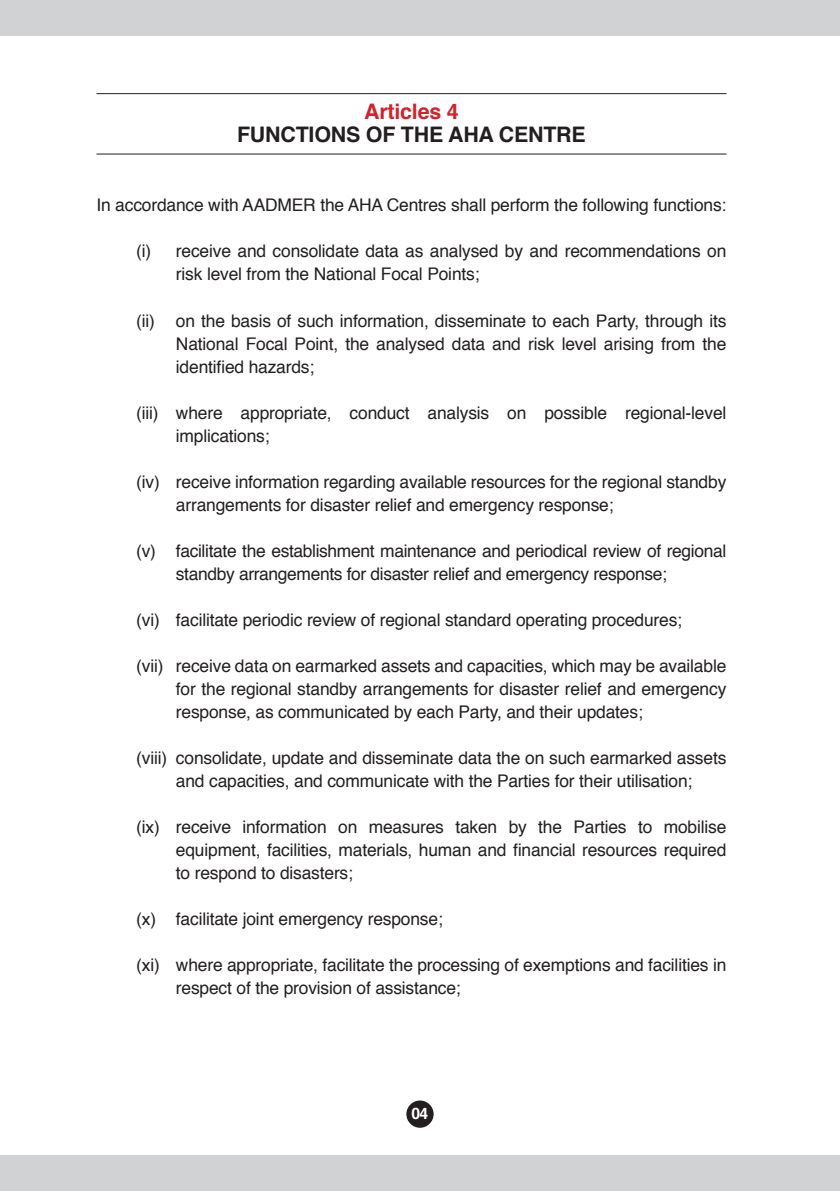
<style>
.page{position:relative;width:840px;height:1191px;background:#fff}
.page>*{position:absolute;margin:0;border:0;box-sizing:border-box;transform-origin:0 0}
.t1{font:700 21.4px "Helvetica";letter-spacing:-.01em;color:#231f20}
.t2{font:700 21.4px "Helvetica";letter-spacing:-.01em;color:#d1232a}
.t3{font:17.4px/23px "Helvetica";letter-spacing:-.01em;color:#231f20}
.t4{font:700 15.8px "Helvetica";color:#fff}
</style>
<div class="page">
<svg style="left:398px;top:1093px;width:43px;height:42px"></svg>
<div style="left:391px;top:1085px;width:57px;height:57px;border:15px solid #fff;border-radius:50%"></div>
<div style="left:0;top:1155px;width:839px;height:36px;background:#d1d2d4"></div>
<div style="left:0;top:0;width:839px;height:35px;background:#d1d2d4"></div>
<hr style="left:96px;top:93px;width:630px;height:1px;background:#231f20">
<hr style="left:96px;top:154px;width:630px;height:1px;background:#231f20">
<p class="t2" style="left:364px;top:95px;width:96px">Articles 4</p>
<p class="t1" style="left:237px;top:118px;width:350px">FUNCTIONS OF THE AHA CENTRE</p>
<p class="t3" style="left:96px;top:194px;width:631px">In accordance with AADMER the AHA Centres shall perform the following functions:</p>
<p class="t3" style="left:176px;top:240px;width:551px;text-indent:-40px">(i) receive and consolidate data as analysed by and recommendations on risk level from the National Focal Points;</p>
<p class="t3" style="left:176px;top:309px;width:551px;text-align:justify;text-indent:-40px">(ii) on the basis of such information, disseminate to each Party, through its National Focal Point, the analysed data and risk level arising from the identified hazards;</p>
<p class="t3" style="left:176px;top:401px;width:551px;text-indent:-40px">(iii) where appropriate, conduct analysis on possible regional-level implications;</p>
<p class="t3" style="left:176px;top:470px;width:551px;text-indent:-40px">(iv) receive information regarding available resources for the regional standby arrangements for disaster relief and emergency response;</p>
<p class="t3" style="left:176px;top:539px;width:551px;text-indent:-40px">(v) facilitate the establishment maintenance and periodical review of regional standby arrangements for disaster relief and emergency response;</p>
<p class="t3" style="left:136px;top:608px;width:547px">(vi) facilitate periodic review of regional standard operating procedures;</p>
<p class="t3" style="left:176px;top:654px;width:551px;text-align:justify;text-indent:-40px">(vii) receive data on earmarked assets and capacities, which may be available for the regional standby arrangements for disaster relief and emergency response, as communicated by each Party, and their updates;</p>
<p class="t3" style="left:136px;top:746px;width:591px;text-align:center">(viii) consolidate, update and disseminate data the on such earmarked assets and capacities, and communicate with the Parties for their utilisation;</p>
<p class="t3" style="left:176px;top:815px;width:551px;text-align:justify;text-indent:-40px">(ix) receive information on measures taken by the Parties to mobilise equipment, facilities, materials, human and financial resources required to respond to disasters;</p>
<p class="t3" style="left:136px;top:907px;width:308px">(x) facilitate joint emergency response;</p>
<p class="t3" style="left:176px;top:953px;width:551px;text-indent:-40px">(xi) where appropriate, facilitate the processing of exemptions and facilities in respect of the provision of assistance;</p>
<p class="t4" style="left:411px;top:1101px;width:18px">04</p>
</div>
